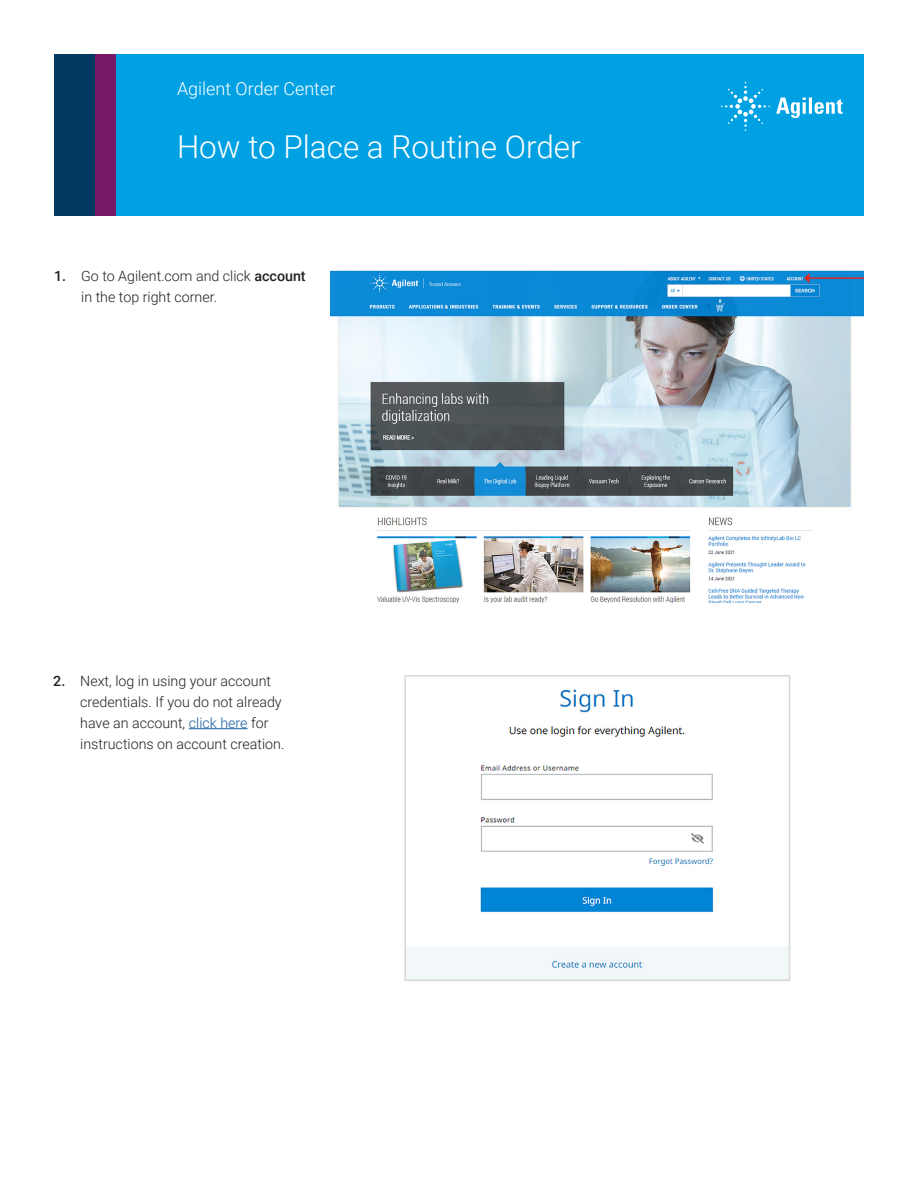
<style>
.page{position:relative;width:918px;height:1188px;background:#fff}
.page>*{position:absolute;margin:0;border:0;box-sizing:border-box;transform-origin:0 0}
.t1{font:300 31.5px "Roboto";color:#fff}
.t2{font:300 18px "Roboto";color:#fff}
.t3{font:300 14.25px/21px "Roboto";color:#231f20}
.s1{font-weight:500}
.s2{color:#175d9e}
</style>
<div class="page">
<hr style="left:189px;top:728px;width:59px;height:1px;background:#175d9e">
<img style="left:407px;top:689px;width:380px;height:289px">
<div style="left:404px;top:675px;width:386px;height:306px;border:2px solid #d8d9d7"></div>
<img style="left:331px;top:270px;width:533px;height:333px">
<div style="left:54px;top:54px;width:810px;height:162px;background:#00a1e3"></div>
<svg style="left:776px;top:97px;width:67px;height:21px"></svg>
<svg style="left:721px;top:82px;width:49px;height:49px"></svg>
<div style="left:54px;top:54px;width:41px;height:162px;background:#003a63"></div>
<div style="left:95px;top:54px;width:21px;height:162px;background:#771965"></div>
<hr style="left:809px;top:277px;width:55px;height:2px;background:#e72621">
<svg style="left:804px;top:273px;width:6px;height:10px"></svg>
<p class="t2" style="left:177px;top:76px;width:160px">Agilent Order Center</p>
<h1 class="t1" style="left:177px;top:125px;width:405px">How to Place a Routine Order</h1>
<p class="t3" style="left:81px;top:265px;width:226px;text-indent:-27px"><span class="s1">1.</span> Go to Agilent.com and click <span class="s1">account </span>in the top right corner.</p>
<p class="t3" style="left:80px;top:670px;width:206px;text-indent:-27px"><span class="s1">2.</span> Next, log in using your account credentials. If you do not already have an account, <span class="s2">click here</span> for instructions on account creation.</p>
</div>
